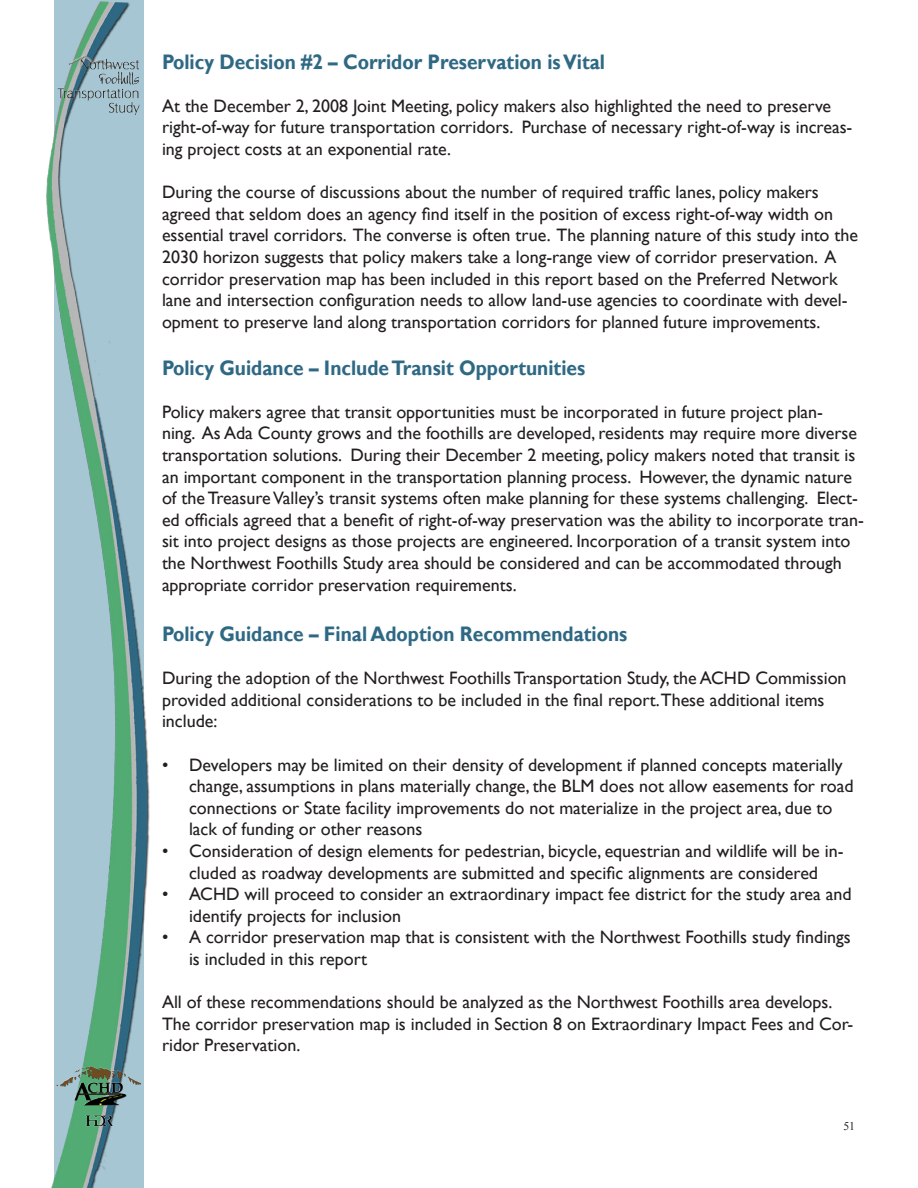
<style>
.page{position:relative;width:918px;height:1188px;background:#fff}
.page>*{position:absolute;margin:0;border:0;box-sizing:border-box;transform-origin:0 0}
.t1{font:700 21px "Gill Sans";color:#2f6883;scale:.91 1}
.t2{font:18px/21.6px "Gill Sans";color:#231f20}
.t3{font:11.7px "Times New Roman";color:#231f20}
</style>
<div class="page">
<img style="left:46px;top:2px;width:104px;height:1186px">
<svg style="left:54px;top:0;width:89px;height:1188px;background:#90b9ba"></svg>
<div style="left:147px;top:1126px;width:69px;height:17px;background:#fff"></div>
<img style="left:54px;top:54px;width:89px;height:71px">
<img style="left:54px;top:1064px;width:89px;height:44px">
<img style="left:85px;top:1114px;width:29px;height:14px">
<p class="t1" style="left:162px;top:49px;width:488px">Policy Decision #2 – Corridor Preservation is Vital</p>
<p class="t2" style="left:162px;top:95px;width:692px">At the December 2, 2008 Joint Meeting, policy makers also highlighted the need to preserve right-of-way for future transportation corridors. Purchase of necessary right-of-way is increas&shy;ing project costs at an exponential rate.</p>
<p class="t2" style="left:162px;top:182px;width:698px">During the course of discussions about the number of required traffic lanes, policy makers agreed that seldom does an agency find itself in the position of excess right-of-way width on essential travel corridors. The converse is often true. The planning nature of this study into the 2030 horizon suggests that policy makers take a long-range view of corridor preservation. A corridor preservation map has been included in this report based on the Preferred Network lane and intersection configuration needs to allow land-use agencies to coordinate with devel&shy;opment to preserve land along transportation corridors for planned future improvements.</p>
<p class="t1" style="left:162px;top:355px;width:467px">Policy Guidance – Include Transit Opportunities</p>
<p class="t2" style="left:162px;top:401px;width:703px">Policy makers agree that transit opportunities must be incorporated in future project plan-<br>ning. As Ada County grows and the foothills are developed, residents may require more diverse transportation solutions. During their December 2 meeting, policy makers noted that transit is an important component in the transportation planning process. However, the dynamic nature of the Treasure Valley’s transit systems often make planning for these systems challenging. Elect&shy;ed officials agreed that a benefit of right-of-way preservation was the ability to incorporate tran&shy;sit into project designs as those projects are engineered. Incorporation of a transit system into the Northwest Foothills Study area should be considered and can be accommodated through appropriate corridor preservation requirements.</p>
<p class="t1" style="left:162px;top:621px;width:513px">Policy Guidance – Final Adoption Recommendations</p>
<p class="t2" style="left:162px;top:668px;width:686px">During the adoption of the Northwest Foothills Transportation Study, the ACHD Commission provided additional considerations to be included in the final report.These additional items include:</p>
<p class="t2" style="left:189px;top:754px;width:666px">Developers may be limited on their density of development if planned concepts materially change, assumptions in plans materially change, the BLM does not allow easements for road connections or State facility improvements do not materialize in the project area, due to lack of funding or other reasons</p>
<p class="t2" style="left:189px;top:840px;width:656px">Consideration of design elements for pedestrian, bicycle, equestrian and wildlife will be in&shy;cluded as roadway developments are submitted and specific alignments are considered</p>
<p class="t2" style="left:189px;top:884px;width:664px">ACHD will proceed to consider an extraordinary impact fee district for the study area and identify projects for inclusion</p>
<p class="t2" style="left:189px;top:927px;width:663px">A corridor preservation map that is consistent with the Northwest Foothills study findings is included in this report</p>
<p class="t2" style="left:162px;top:992px;width:693px">All of these recommendations should be analyzed as the Northwest Foothills area develops.<br>The corridor preservation map is included in Section 8 on Extraordinary Impact Fees and Cor&shy;ridor Preservation.</p>
<p class="t2" style="left:162px;top:754px;width:8px">•</p>
<p class="t2" style="left:162px;top:840px;width:8px">•</p>
<p class="t2" style="left:162px;top:884px;width:8px">•</p>
<p class="t2" style="left:162px;top:927px;width:8px">•</p>
<p class="t3" style="left:843px;top:1118px;width:6px">51</p>
</div>
